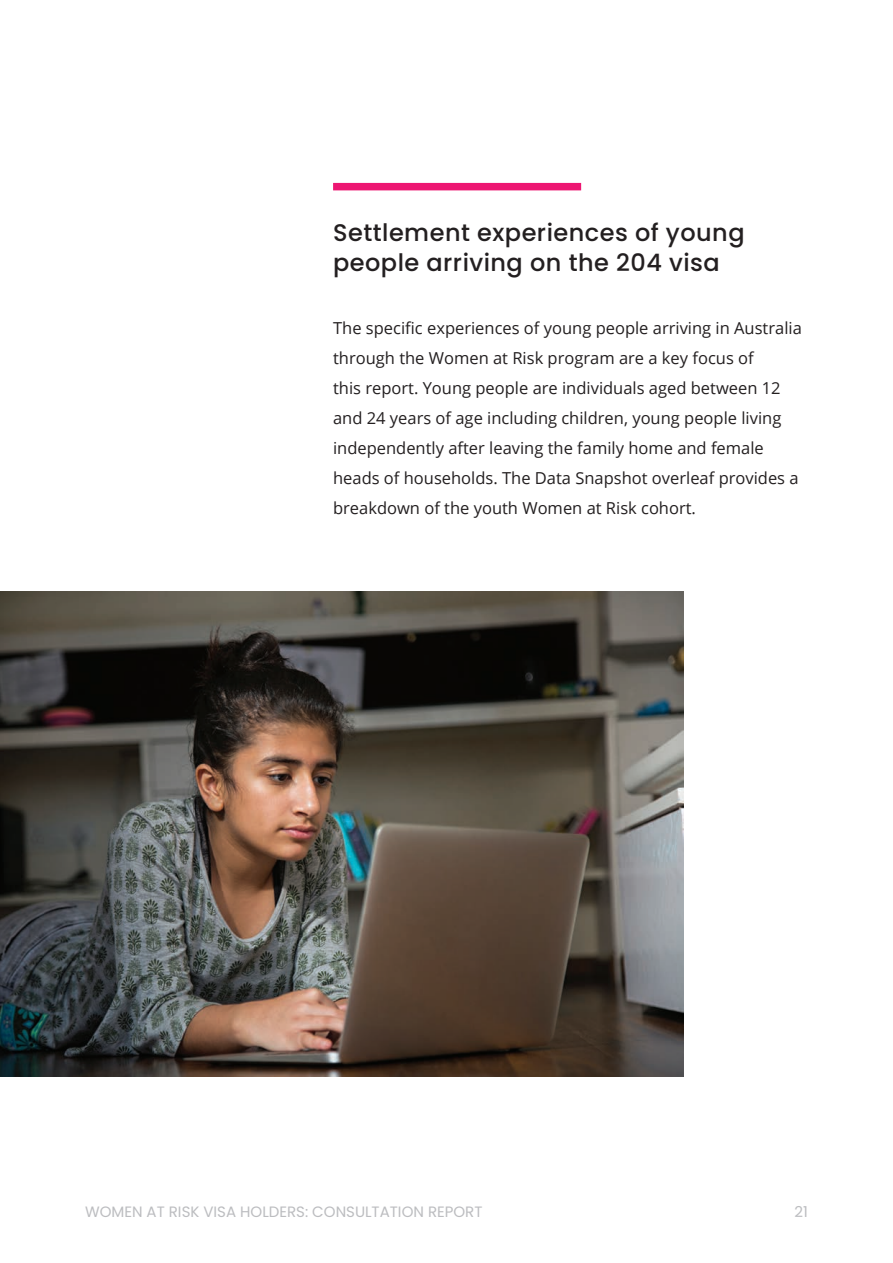
<style>
.page{position:relative;width:893px;height:1263px;background:#fff}
.page>*{position:absolute;margin:0;border:0;box-sizing:border-box;transform-origin:0 0}
.t1{font:500 24px/30px "Poppins";letter-spacing:.02em;color:#231f20}
.t2{font:16.5px/30px "Open Sans";color:#231f20}
.t3{font:15px "Poppins";color:#bcbdc0}
</style>
<div class="page">
<div style="left:333px;top:183px;width:248px;height:7px;background:#ed1672"></div>
<img style="left:0;top:592px;width:684px;height:484px">
<h1 class="t1" style="left:333px;top:218px;width:413px">Settlement experiences of young people arriving on the 204 visa</h1>
<p class="t2" style="left:333px;top:313px;width:470px">The specific experiences of young people arriving in Australia through the Women at Risk program are a key focus of<br>this report. Young people are individuals aged between 12 and 24 years of age including children, young people living independently after leaving the family home and female heads of households. The Data Snapshot overleaf provides a breakdown of the youth Women at Risk cohort.</p>
<p class="t3" style="left:85px;top:1203px;width:399px">WOMEN AT RISK VISA HOLDERS: CONSULTATION REPORT</p>
<p class="t3" style="left:794px;top:1203px;width:15px">21</p>
</div>
